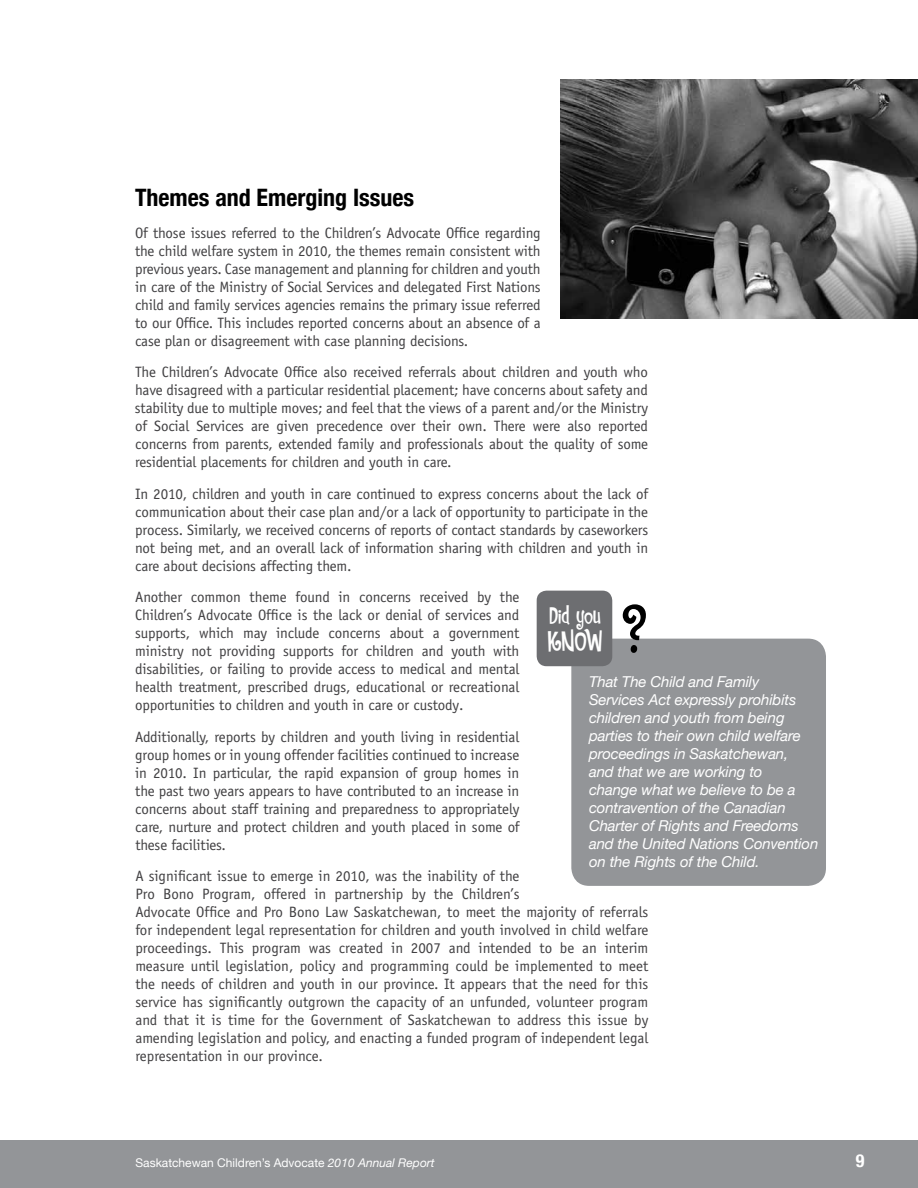
<style>
.page{position:relative;width:918px;height:1188px;background:#fff}
.page>*{position:absolute;margin:0;border:0;box-sizing:border-box;transform-origin:0 0}
.t1{font:66px "House Gen Col Countryhouse";color:#000}
.t2{font:27px "House Gen Col Countryhouse";color:#fff}
.t3{font:700 condensed 24px "Helvetica Neue";color:#000}
.t4{font:21px "House Gen Col Countryhouse";letter-spacing:-.04em;color:#fff}
.t5{font:700 condensed 18px "Helvetica Neue";color:#fff}
.t6{font:15px/18px "Officina Sans Std";color:#414042;text-align:justify}
.t7{font:italic 15px/18px "Helvetica Neue";letter-spacing:-.01em;color:#fff}
.t8{font:12px "Helvetica Neue";color:#fff}
.s1{font-style:italic}
</style>
<div class="page">
<div style="left:0;top:1141px;width:918px;height:47px;background:#939598"></div>
<img style="left:561px;top:79px;width:357px;height:240px">
<div style="left:571px;top:639px;width:255px;height:247px;background:#939598;border-radius:18px"></div>
<div style="left:537px;top:591px;width:75px;height:75px;background:#6d6e71;border-radius:10px"></div>
<h3 class="t3" style="left:135px;top:183px;width:281px">Themes and Emerging Issues</h3>
<p class="t6" style="left:135px;top:224px;width:407px">Of those issues referred to the Children’s Advocate Office regarding the child welfare system in 2010, the themes remain consistent with previous years. Case management and planning for children and youth in care of the Ministry of Social Services and delegated First Nations child and family services agencies remains the primary issue referred to our Office. This includes reported concerns about an absence of a case plan or disagreement with case planning decisions.</p>
<p class="t6" style="left:135px;top:363px;width:515px">The Children’s Advocate Office also received referrals about children and youth who have disagreed with a particular residential placement; have concerns about safety and stability due to multiple moves; and feel that the views of a parent and/or the Ministry of Social Services are given precedence over their own. There were also reported concerns from parents, extended family and professionals about the quality of some residential placements for children and youth in care.</p>
<p class="t6" style="left:135px;top:485px;width:515px">In 2010, children and youth in care continued to express concerns about the lack of communication about their case plan and/or a lack of opportunity to participate in the process. Similarly, we received concerns of reports of contact standards by caseworkers not being met, and an overall lack of information sharing with children and youth in care about decisions affecting them.</p>
<p class="t6" style="left:135px;top:588px;width:386px">Another common theme found in concerns received by the Children’s Advocate Office is the lack or denial of services and supports, which may include concerns about a government ministry not providing supports for children and youth with disabilities, or failing to provide access to medical and mental health treatment, prescribed drugs, educational or recreational opportunities to children and youth in care or custody.</p>
<p class="t6" style="left:135px;top:728px;width:386px">Additionally, reports by children and youth living in residential group homes or in young offender facilities continued to increase in 2010. In particular, the rapid expansion of group homes in the past two years appears to have contributed to an increase in concerns about staff training and preparedness to appropriately care, nurture and protect children and youth placed in some of these facilities.</p>
<p class="t6" style="left:135px;top:867px;width:515px;text-align:left">A significant issue to emerge in 2010, was the inability of the<br>Pro Bono Program, offered in partnership by the Children’s<br>Advocate Office and Pro Bono Law Saskatchewan, to meet the majority of referrals for independent legal representation for children and youth involved in child welfare proceedings. This program was created in 2007 and intended to be an interim measure until legislation, policy and programming could be implemented to meet the needs of children and youth in our province. It appears that the need for this service has significantly outgrown the capacity of an unfunded, volunteer program and that it is time for the Government of Saskatchewan to address this issue by amending legislation and policy, and enacting a funded program of independent legal representation in our province.</p>
<h1 class="t1" style="left:620px;top:587px;width:29px">?</h1>
<p class="t7" style="left:589px;top:672px;width:231px">That The Child and Family<br>Services Act expressly prohibits children and youth from being parties to their own child welfare proceedings in Saskatchewan,<br>and that we are working to<br>change what we believe to be a contravention of the Canadian<br>Charter of Rights and Freedoms and the United Nations Convention on the Rights of the Child.</p>
<h3 class="t4" style="left:549px;top:602px;width:54px">Did you</h3>
<h2 class="t2" style="left:547px;top:623px;width:55px">KN OW</h2>
<p class="t8" style="left:136px;top:1156px;width:301px">Saskatchewan Children’s Advocate <span class="s1">2010 Annual Report</span></p>
<p class="t5" style="left:856px;top:1150px;width:10px">9</p>
</div>
